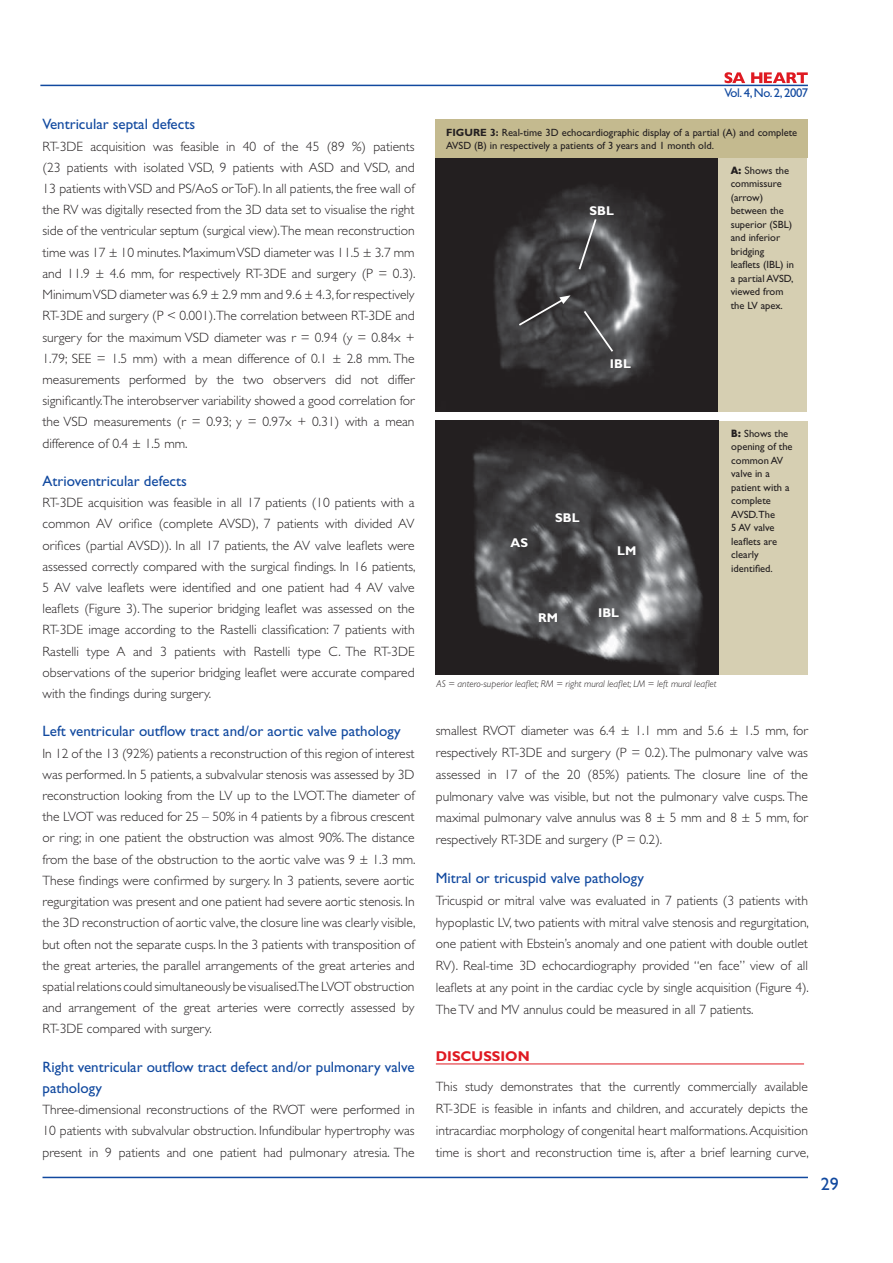
<style>
.page{position:relative;width:893px;height:1263px;background:#fff}
.page>*{position:absolute;margin:0;border:0;box-sizing:border-box;transform-origin:0 0}
.t1{font:18px "Gill Sans Std";color:#11499f}
.t2{font:15px/21.1px "Gill Sans Std";color:#11499f}
.t3{font:700 14.25px "Gill Sans Std";color:#df1a22}
.t4{font:300 13.5px/21.1px "Gill Sans Std";color:#231f20;text-align:justify}
.t5{font:700 12.75px "Gill Sans Std";color:#fff}
.t6{font:12.6px "Gill Sans Std";letter-spacing:-.03em;color:#11499f}
.t7{font:10.5px/13.5px "Gill Sans Std";color:#231f20}
.t8{font:italic 300 9.75px "Gill Sans Std";color:#231f20}
.s1{font-weight:700}
.s2{font-family:"Futura Std";font-weight:700;font-size:9.75px}
.s3{font-family:"Futura Std";font-weight:500;font-size:9.75px}
</style>
<div class="page">
<hr style="left:40px;top:85px;width:768px;height:1px;background:#11499f">
<hr style="left:43px;top:1177px;width:765px;height:1px;background:#11499f">
<svg style="left:724px;top:72px;width:84px;height:11px"></svg>
<img style="left:435px;top:158px;width:283px;height:254px">
<hr style="left:436px;top:1064px;width:368px;height:1px;background:#df1a22">
<div style="left:435px;top:119px;width:372px;height:39px;background:#c4ba8f"></div>
<div style="left:719px;top:421px;width:89px;height:253px;background:#d6cfb2"></div>
<img style="left:435px;top:421px;width:284px;height:253px">
<svg style="left:517px;top:295px;width:53px;height:32px;background:#444244"></svg>
<div style="left:718px;top:158px;width:89px;height:254px;background:#d6cfb2"></div>
<svg style="left:577px;top:217px;width:21px;height:54px"></svg>
<svg style="left:582px;top:309px;width:33px;height:45px"></svg>
<p class="t2" style="left:43px;top:115px;width:154px">Ventricular septal defects</p>
<p class="t4" style="left:43px;top:137px;width:375px">RT-3DE acquisition was feasible in 40 of the 45 (89 %) patients (23 patients with isolated VSD, 9 patients with ASD and VSD, and 13 patients with VSD and PS/AoS or ToF). In all patients, the free wall of the RV was digitally resected from the 3D data set to visualise the right side of the ventricular septum (surgical view).The mean reconstruction time was 17 ± 10 minutes. Maximum VSD diameter was 11.5 ± 3.7 mm and 11.9 ± 4.6 mm, for respectively RT-3DE and surgery (P = 0.3).<br>Minimum VSD diameter was 6.9 ± 2.9 mm and 9.6 ± 4.3, for respectively RT-3DE and surgery (P &lt; 0.001).The correlation between RT-3DE and surgery for the maximum VSD diameter was r = 0.94 (y = 0.84x + 1.79; SEE = 1.5 mm) with a mean difference of 0.1 ± 2.8 mm. The measurements performed by the two observers did not differ significantly.The interobserver variability showed a good correlation for the VSD measurements (r = 0.93; y = 0.97x + 0.31) with a mean difference of 0.4 ± 1.5 mm.</p>
<p class="t2" style="left:43px;top:472px;width:146px">Atrioventricular defects</p>
<p class="t4" style="left:43px;top:493px;width:375px">RT-3DE acquisition was feasible in all 17 patients (10 patients with a common AV orifice (complete AVSD), 7 patients with divided AV orifices (partial AVSD)). In all 17 patients, the AV valve leaflets were assessed correctly compared with the surgical findings. In 16 patients, 5 AV valve leaflets were identified and one patient had 4 AV valve leaflets (Figure 3). The superior bridging leaflet was assessed on the RT-3DE image according to the Rastelli classification: 7 patients with Rastelli type A and 3 patients with Rastelli type C. The RT-3DE observations of the superior bridging leaflet were accurate compared with the findings during surgery.</p>
<p class="t2" style="left:43px;top:722px;width:360px">Left ventricular outflow tract and/or aortic valve pathology</p>
<p class="t4" style="left:43px;top:744px;width:375px">In 12 of the 13 (92%) patients a reconstruction of this region of interest was performed. In 5 patients, a subvalvular stenosis was assessed by 3D reconstruction looking from the LV up to the LVOT. The diameter of the LVOT was reduced for 25 – 50% in 4 patients by a fibrous crescent or ring; in one patient the obstruction was almost 90%. The distance from the base of the obstruction to the aortic valve was 9 ± 1.3 mm.<br>These findings were confirmed by surgery. In 3 patients, severe aortic regurgitation was present and one patient had severe aortic stenosis. In the 3D reconstruction of aortic valve, the closure line was clearly visible, but often not the separate cusps. In the 3 patients with transposition of the great arteries, the parallel arrangements of the great arteries and spatial relations could simultaneously be visualised.The LVOT obstruction and arrangement of the great arteries were correctly assessed by RT-3DE compared with surgery.</p>
<p class="t2" style="left:43px;top:1057px;width:374px">Right ventricular outflow tract defect and/or pulmonary valve pathology</p>
<p class="t4" style="left:43px;top:1100px;width:374px">Three-dimensional reconstructions of the RVOT were performed in 10 patients with subvalvular obstruction. Infundibular hypertrophy was present in 9 patients and one patient had pulmonary atresia. The</p>
<p class="t6" style="left:724px;top:88px;width:85px">Vol. 4, No. 2, 2007</p>
<p class="t7" style="left:446px;top:126px;width:353px"><span class="s1">FIGURE 3:</span> Real-time 3D echocardiographic display of a partial (A) and complete<br>AVSD (B) in respectively a patients of 3 years and 1 month old.</p>
<p class="t5" style="left:589px;top:206px;width:26px">SBL</p>
<p class="t5" style="left:610px;top:359px;width:22px">IBL</p>
<p class="t7" style="left:731px;top:164px;width:65px"><span class="s2">A:</span> <span class="s3">S</span>hows the commissure (arrow) between the superior (SBL) and inferior bridging leaflets (IBL) in a partial AVSD, viewed from the LV apex.</p>
<p class="t5" style="left:510px;top:538px;width:19px">AS</p>
<p class="t5" style="left:555px;top:513px;width:26px">SBL</p>
<p class="t5" style="left:617px;top:546px;width:21px">LM</p>
<p class="t5" style="left:538px;top:613px;width:21px">RM</p>
<p class="t5" style="left:598px;top:608px;width:22px">IBL</p>
<p class="t7" style="left:731px;top:427px;width:63px"><span class="s2">B:</span> Shows the opening of the common AV valve in a patient with a complete<br>AVSD.The<br>5 AV valve leaflets are clearly identified.</p>
<p class="t8" style="left:436px;top:680px;width:282px">AS = antero-superior leaflet; RM = right mural leaflet; LM = left mural leaflet</p>
<p class="t4" style="left:436px;top:721px;width:374px;line-height:21.8px">smallest RVOT diameter was 6.4 ± 1.1 mm and 5.6 ± 1.5 mm, for respectively RT-3DE and surgery (P = 0.2). The pulmonary valve was assessed in 17 of the 20 (85%) patients. The closure line of the pulmonary valve was visible, but not the pulmonary valve cusps. The maximal pulmonary valve annulus was 8 ± 5 mm and 8 ± 5 mm, for respectively RT-3DE and surgery (P = 0.2).</p>
<p class="t2" style="left:436px;top:869px;width:210px">Mitral or tricuspid valve pathology</p>
<p class="t4" style="left:436px;top:891px;width:375px;line-height:21.8px">Tricuspid or mitral valve was evaluated in 7 patients (3 patients with hypoplastic LV, two patients with mitral valve stenosis and regurgitation, one patient with Ebstein’s anomaly and one patient with double outlet RV). Real-time 3D echocardiography provided “en face” view of all leaflets at any point in the cardiac cycle by single acquisition (Figure 4).<br>The TV and MV annulus could be measured in all 7 patients.</p>
<p class="t3" style="left:436px;top:1051px;width:95px">DISCUSSION</p>
<p class="t4" style="left:436px;top:1077px;width:375px;line-height:21.8px">This study demonstrates that the currently commercially available RT-3DE is feasible in infants and children, and accurately depicts the intracardiac morphology of congenital heart malformations. Acquisition time is short and reconstruction time is, after a brief learning curve,</p>
<h1 class="t1" style="left:821px;top:1177px;width:19px">29</h1>
</div>
